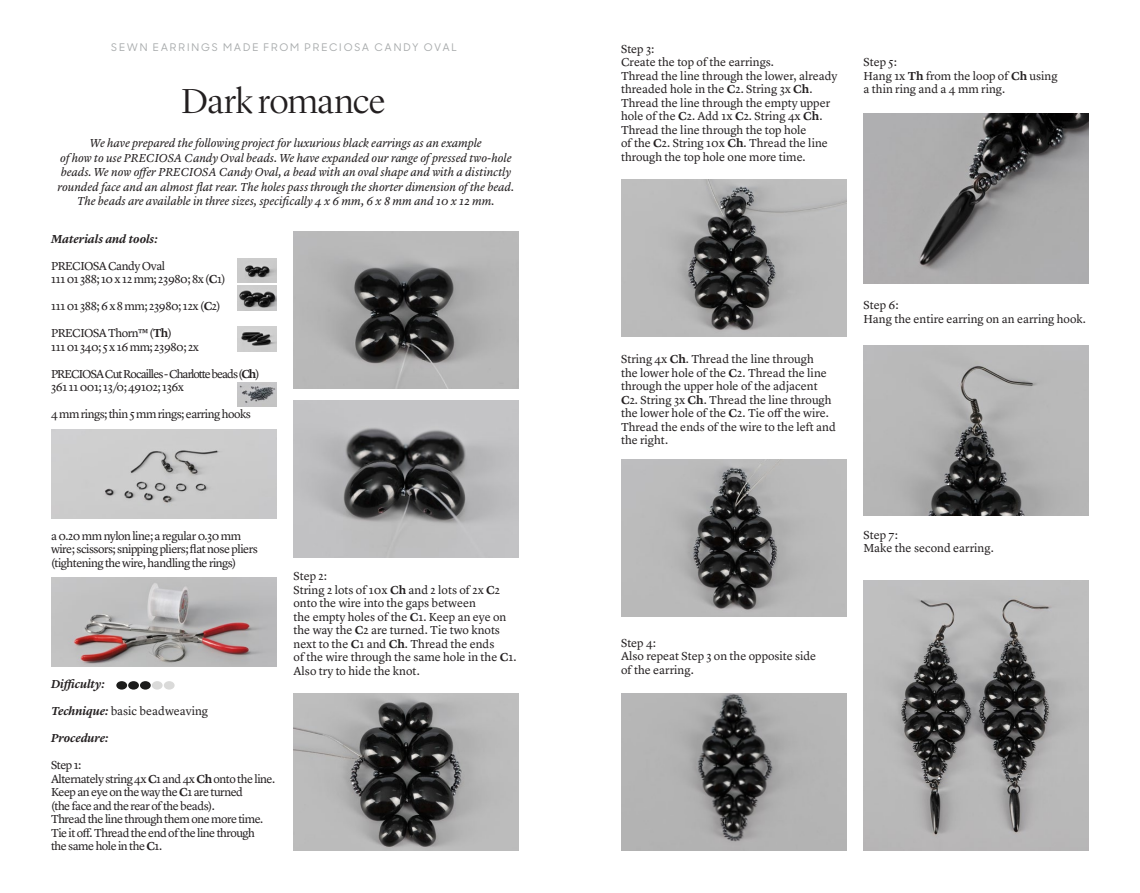
<style>
.page{position:relative;width:1140px;height:893px;background:#fff}
.page>*{position:absolute;margin:0;border:0;box-sizing:border-box;transform-origin:0 0}
.t1{font:300 36px "Lyon Display";letter-spacing:-.02em;color:#231f20}
.t2{font:12px/13.5px "Lyon Text";letter-spacing:-.005em;color:#231f20}
.t3{font:12px/13.5px "Lyon Text";letter-spacing:-.04em;color:#231f20}
.t4{font:italic 12px/14.4px "Lyon Text";letter-spacing:-.005em;color:#231f20;text-align:center}
.t5{font:12px/13.5px "Lyon Text";letter-spacing:-.07em;color:#231f20}
.t6{font:italic 600 12px "Lyon Text";letter-spacing:-.005em;color:#231f20}
.t7{font:12px "Lyon Text";letter-spacing:-.025em;color:#231f20}
.t8{font:500 10.5px "Sharp Sans Display No 1";letter-spacing:.17em;color:#a8abac}
.s1{font-weight:600}
.s2{font-weight:600;font-style:italic}
</style>
<div class="page">
<img style="left:238px;top:259px;width:38px;height:24px">
<img style="left:238px;top:286px;width:38px;height:24px">
<img style="left:238px;top:327px;width:38px;height:24px">
<img style="left:238px;top:382px;width:38px;height:24px">
<div style="left:116px;top:681px;width:11px;height:9px;background:#1c1c1b;border-radius:50%"></div>
<div style="left:128px;top:681px;width:11px;height:9px;background:#1c1c1b;border-radius:50%"></div>
<div style="left:140px;top:681px;width:11px;height:9px;background:#1c1c1b;border-radius:50%"></div>
<div style="left:164px;top:681px;width:11px;height:9px;background:#dadad9;border-radius:50%"></div>
<div style="left:152px;top:681px;width:11px;height:9px;background:#dadad9;border-radius:50%"></div>
<img style="left:293px;top:232px;width:226px;height:157px">
<img style="left:293px;top:401px;width:226px;height:157px">
<img style="left:293px;top:693px;width:226px;height:158px">
<img style="left:621px;top:180px;width:225px;height:157px">
<img style="left:621px;top:459px;width:225px;height:157px">
<img style="left:621px;top:693px;width:225px;height:158px">
<img style="left:863px;top:113px;width:226px;height:170px">
<img style="left:863px;top:345px;width:226px;height:170px">
<img style="left:863px;top:580px;width:226px;height:271px">
<div style="left:51px;top:429px;width:225px;height:90px;background:#ccc"></div>
<img style="left:51px;top:577px;width:225px;height:89px">
<p class="t8" style="left:111px;top:40px;width:347px">SEWN EARRINGS MADE FROM PRECIOSA CANDY OVAL</p>
<h1 class="t1" style="left:182px;top:75px;width:205px">Dark romance</h1>
<p class="t4" style="left:57px;top:135px;width:458px">We have prepared the following project for luxurious black earrings as an example<br>of how to use PRECIOSA Candy Oval beads. We have expanded our range of pressed two-hole beads. We now offer PRECIOSA Candy Oval, a bead with an oval shape and with a distinctly rounded face and an almost flat rear. The holes pass through the shorter dimension of the bead.<br>The beads are available in three sizes, specifically 4 x 6 mm, 6 x 8 mm and 10 x 12 mm.</p>
<p class="t6" style="left:51px;top:229px;width:108px">Materials and tools:</p>
<p class="t3" style="left:51px;top:258px;width:176px">PRECIOSA Candy Oval<br>111 01 388; 10 x 12 mm; 23980; 8x (<span class="s1">C</span>1)</p>
<p class="t7" style="left:51px;top:297px;width:171px">111 01 388; 6 x 8 mm; 23980; 12x (<span class="s1">C</span>2)</p>
<p class="t3" style="left:51px;top:325px;width:149px">PRECIOSA Thorn™ (<span class="s1">Th</span>)<br>111 01 340; 5 x 16 mm; 23980; 2x</p>
<p class="t5" style="left:51px;top:366px;width:210px">PRECIOSA Cut Rocailles - Charlotte beads (<span class="s1">Ch</span>)<br>361 11 001; 13/0; 49102; 136x</p>
<p class="t3" style="left:51px;top:406px;width:201px">4 mm rings; thin 5 mm rings; earring hooks</p>
<p class="t3" style="left:51px;top:528px;width:208px">a 0.20 mm nylon line; a regular 0.30 mm wire; scissors; snipping pliers; flat nose pliers (tightening the wire, handling the rings)</p>
<p class="t6" style="left:51px;top:675px;width:55px">Difficulty:</p>
<p class="t2" style="left:51px;top:703px;width:159px"><span class="s2">Technique:</span> basic beadweaving</p>
<p class="t6" style="left:51px;top:729px;width:59px">Procedure:</p>
<p class="t3" style="left:51px;top:757px;width:225px">Step 1:<br>Alternately string 4x <span class="s1">C</span>1 and 4x <span class="s1">Ch</span> onto the line.<br>Keep an eye on the way the <span class="s1">C</span>1 are turned<br>(the face and the rear of the beads).<br>Thread the line through them one more time.<br>Tie it off. Thread the end of the line through<br>the same hole in the <span class="s1">C</span>1.</p>
<p class="t2" style="left:293px;top:568px;width:224px">Step 2:<br>String 2 lots of 10x <span class="s1">Ch</span> and 2 lots of 2x <span class="s1">C</span>2 onto the wire into the gaps between<br>the empty holes of the <span class="s1">C</span>1. Keep an eye on the way the <span class="s1">C</span>2 are turned. Tie two knots next to the <span class="s1">C</span>1 and <span class="s1">Ch</span>. Thread the ends<br>of the wire through the same hole in the <span class="s1">C</span>1.<br>Also try to hide the knot.</p>
<p class="t2" style="left:621px;top:41px;width:218px">Step 3:<br>Create the top of the earrings.<br>Thread the line through the lower, already threaded hole in the <span class="s1">C</span>2. String 3x <span class="s1">Ch</span>.<br>Thread the line through the empty upper hole of the <span class="s1">C</span>2. Add 1x <span class="s1">C</span>2. String 4x <span class="s1">Ch</span>.<br>Thread the line through the top hole<br>of the <span class="s1">C</span>2. String 10x <span class="s1">Ch</span>. Thread the line through the top hole one more time.</p>
<p class="t2" style="left:863px;top:55px;width:196px">Step 5:<br>Hang 1x <span class="s1">Th</span> from the loop of <span class="s1">Ch</span> using a thin ring and a 4 mm ring.</p>
<p class="t2" style="left:621px;top:352px;width:216px">String 4x <span class="s1">Ch</span>. Thread the line through<br>the lower hole of the <span class="s1">C</span>2. Thread the line through the upper hole of the adjacent <span class="s1">C</span>2. String 3x <span class="s1">Ch</span>. Thread the line through the lower hole of the <span class="s1">C</span>2. Tie off the wire.<br>Thread the ends of the wire to the left and the right.</p>
<p class="t2" style="left:863px;top:298px;width:224px">Step 6:<br>Hang the entire earring on an earring hook.</p>
<p class="t2" style="left:621px;top:635px;width:197px">Step 4:<br>Also repeat Step 3 on the opposite side of the earring.</p>
<p class="t2" style="left:863px;top:527px;width:132px">Step 7:<br>Make the second earring.</p>
</div>
